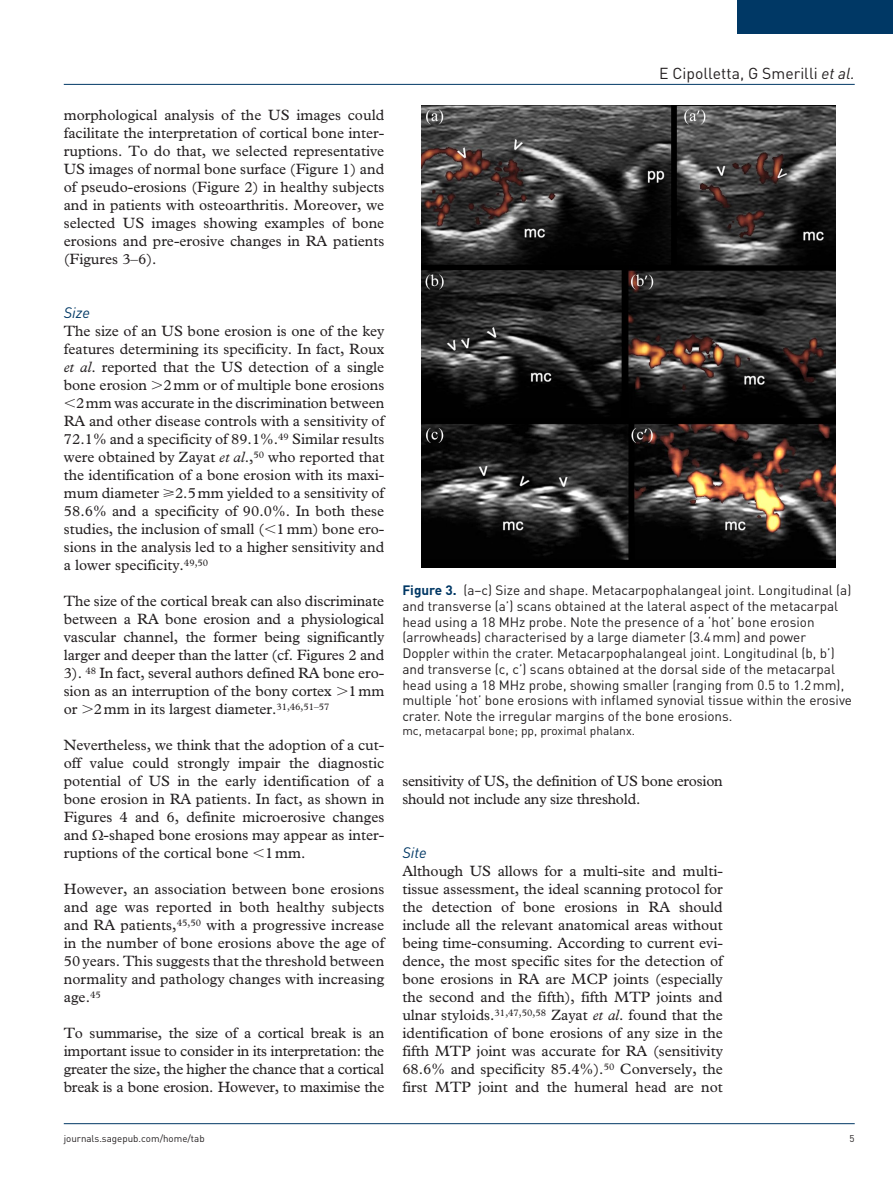
<style>
.page{position:relative;width:893px;height:1191px;background:#fff}
.page>*{position:absolute;margin:0;border:0;box-sizing:border-box;transform-origin:0 0}
.t1{font:15.75px "DIN";color:#231f20}
.t2{font:15px/18px "Plantin Std";color:#231f20;text-align:justify}
.t3{font:italic 15px "DIN";color:#003865}
.t4{font:13.5px/15.8px "DIN";color:#231f20}
.t5{font:12px "DIN";color:#231f20}
.t6{font:9.75px "DIN";color:#231f20}
.s1{font-style:italic}
.s2{font-weight:700;color:#003865}
</style>
<div class="page">
<hr style="left:64px;top:84px;width:791px;height:1px;background:#003865">
<hr style="left:64px;top:1123px;width:791px;height:1px;background:#003865">
<div style="left:738px;top:0;width:155px;height:34px;background:#003865"></div>
<img style="left:421px;top:106px;width:414px;height:461px">
<p class="t2" style="left:64px;top:106px;width:322px">morphological analysis of the US images could facilitate the interpretation of cortical bone inter&shy;ruptions. To do that, we selected representative US images of normal bone surface (Figure 1) and of pseudo-erosions (Figure 2) in healthy subjects and in patients with osteoarthritis. Moreover, we selected US images showing examples of bone erosions and pre-erosive changes in RA patients (Figures 3–6).</p>
<p class="t3" style="left:64px;top:303px;width:28px">Size</p>
<p class="t2" style="left:64px;top:322px;width:322px">The size of an US bone erosion is one of the key</p>
<p class="t2" style="left:64px;top:340px;width:322px">features determining its specificity. In fact, Roux</p>
<p class="t2" style="left:64px;top:358px;width:322px"><span class="s1">et al</span>. reported that the US detection of a single</p>
<p class="t2" style="left:64px;top:376px;width:322px">bone erosion 2mm or of multiple bone erosions</p>
<p class="t2" style="left:76px;top:394px;width:310px">2mm was accurate in the discrimination between</p>
<p class="t2" style="left:64px;top:412px;width:322px">RA and other disease controls with a sensitivity of</p>
<p class="t2" style="left:64px;top:430px;width:322px">72.1% and a specificity of 89.1%.<sup>49</sup> Similar results</p>
<p class="t2" style="left:64px;top:448px;width:322px">were obtained by Zayat <span class="s1">et al</span>.,<sup>50</sup> who reported that</p>
<p class="t2" style="left:64px;top:466px;width:322px">the identification of a bone erosion with its maxi-</p>
<p class="t2" style="left:64px;top:484px;width:322px">mum diameter ⩾2.5mm yielded to a sensitivity of</p>
<p class="t2" style="left:64px;top:502px;width:322px">58.6% and a specificity of 90.0%. In both these</p>
<p class="t2" style="left:64px;top:520px;width:322px">studies, the inclusion of small ( 1mm) bone ero-</p>
<p class="t2" style="left:64px;top:538px;width:322px">sions in the analysis led to a higher sensitivity and</p>
<p class="t2" style="left:64px;top:556px;width:146px">a lower specificity.<sup>49,50</sup></p>
<p class="t2" style="left:64px;top:592px;width:322px">The size of the cortical break can also discriminate between a RA bone erosion and a physiological vascular channel, the former being significantly larger and deeper than the latter (cf. Figures 2 and 3). <sup>48</sup> In fact, several authors defined RA bone ero&shy;sion as an interruption of the bony cortex 1mm or 2mm in its largest diameter.<sup>31,46,51–57</sup></p>
<p class="t2" style="left:64px;top:736px;width:322px">Nevertheless, we think that the adoption of a cut&shy;off value could strongly impair the diagnostic potential of US in the early identification of a bone erosion in RA patients. In fact, as shown in Figures 4 and 6, definite microerosive changes and -shaped bone erosions may appear as inter&shy;ruptions of the cortical bone 1mm.</p>
<p class="t2" style="left:64px;top:880px;width:322px">However, an association between bone erosions and age was reported in both healthy subjects and RA patients,<sup>45,50</sup> with a progressive increase in the number of bone erosions above the age of 50years. This suggests that the threshold between normality and pathology changes with increasing age.<sup>45</sup></p>
<p class="t2" style="left:64px;top:1024px;width:322px">To summarise, the size of a cortical break is an important issue to consider in its interpretation: the greater the size, the higher the chance that a cortical break is a bone erosion. However, to maximise the</p>
<p class="t1" style="left:659px;top:63px;width:197px">E Cipolletta, G Smerilli <span class="s1">et al.</span></p>
<p class="t4" style="left:402px;top:582px;width:451px"><span class="s2">Figure 3.</span> (a–c) Size and shape. Metacarpophalangeal joint. Longitudinal (a) and transverse (a’) scans obtained at the lateral aspect of the metacarpal head using a 18 MHz probe. Note the presence of a ‘hot’ bone erosion (arrowheads) characterised by a large diameter (3.4mm) and power Doppler within the crater. Metacarpophalangeal joint. Longitudinal (b, b’) and transverse (c, c’) scans obtained at the dorsal side of the metacarpal head using a 18 MHz probe, showing smaller (ranging from 0.5 to 1.2mm), multiple ‘hot’ bone erosions with inflamed synovial tissue within the erosive crater. Note the irregular margins of the bone erosions.</p>
<p class="t5" style="left:402px;top:723px;width:234px">mc, metacarpal bone; pp, proximal phalanx.</p>
<p class="t2" style="left:402px;top:772px;width:322px">sensitivity of US, the definition of US bone erosion should not include any size threshold.</p>
<p class="t3" style="left:402px;top:843px;width:26px">Site</p>
<p class="t2" style="left:402px;top:862px;width:322px">Although US allows for a multi-site and multi&shy;tissue assessment, the ideal scanning protocol for the detection of bone erosions in RA should include all the relevant anatomical areas without being time-consuming. According to current evi&shy;dence, the most specific sites for the detection of bone erosions in RA are MCP joints (especially the second and the fifth), fifth MTP joints and ulnar styloids.<sup>31,47,50,58</sup> Zayat <span class="s1">et al</span>. found that the identification of bone erosions of any size in the fifth MTP joint was accurate for RA (sensitivity 68.6% and specificity 85.4%).<sup>50</sup> Conversely, the first MTP joint and the humeral head are not</p>
<p class="t6" style="left:64px;top:1132px;width:142px">journals.sagepub.com/home/tab</p>
<p class="t6" style="left:850px;top:1132px;width:7px">5</p>
</div>
